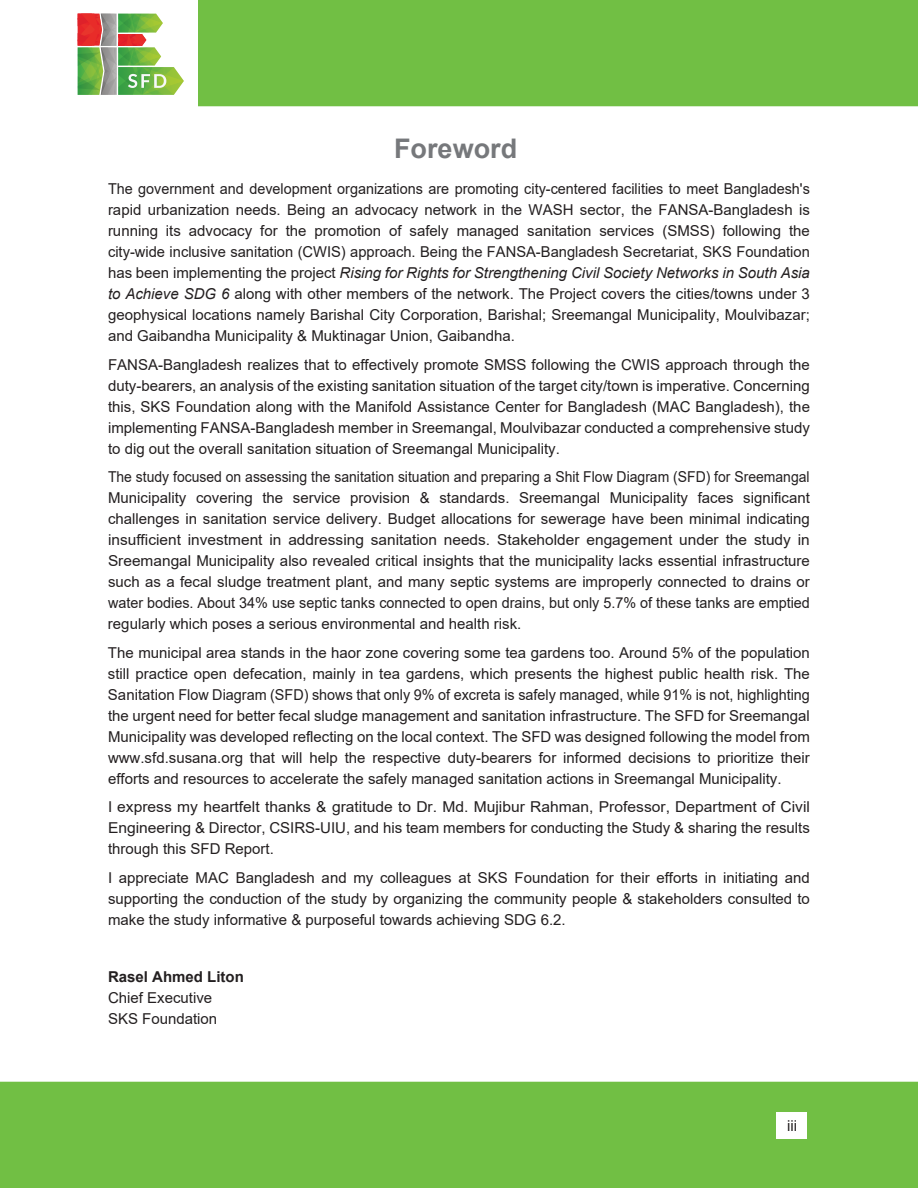
<style>
.page{position:relative;width:918px;height:1188px;background:#fff}
.page>*{position:absolute;margin:0;border:0;box-sizing:border-box;transform-origin:0 0}
.t1{font:700 27px "Arial";color:#76787b}
.t2{font:15px/21px "Arial";color:#231f20;text-align:justify}
.t3{font:15px/21px "Arial";color:#231f20;text-align:justify;scale:.93 1}
.t4{font:15px/21px "Arial";color:#231f20;text-align:justify;scale:.96 1}
.t5{font:700 15px "Arial";color:#231f20}
.s1{font-style:italic}
</style>
<div class="page">
<div style="left:0;top:1082px;width:918px;height:106px;background:#71bf44"></div>
<div style="left:198px;top:0;width:720px;height:106px;background:#71bf44"></div>
<svg style="left:77px;top:13px;width:107px;height:82px"></svg>
<div style="left:777px;top:1112px;width:30px;height:27px;background:#fff"></div>
<h1 class="t1" style="left:394px;top:129px;width:125px">Foreword</h1>
<p class="t4" style="left:108px;top:178px;width:733px">The government and development organizations are promoting city-centered facilities to meet Bangladesh's rapid urbanization needs. Being an advocacy network in the WASH sector, the FANSA-Bangladesh is running its advocacy for the promotion of safely managed sanitation services (SMSS) following the city-wide inclusive sanitation (CWIS) approach. Being the FANSA-Bangladesh Secretariat, SKS Foundation has been implementing the project <span class="s1">Rising for Rights for Strengthening Civil Society Networks in South Asia to Achieve SDG 6</span> along with other members of the network. The Project covers the cities/towns under 3 geophysical locations namely Barishal City Corporation, Barishal; Sreemangal Municipality, Moulvibazar; and Gaibandha Municipality &amp; Muktinagar Union, Gaibandha.</p>
<p class="t2" style="left:108px;top:354px;width:704px">FANSA-Bangladesh realizes that to effectively promote SMSS following the CWIS approach through the duty-bearers, an analysis of the existing sanitation situation of the target city/town is imperative. Concerning this, SKS Foundation along with the Manifold Assistance Center for Bangladesh (MAC Bangladesh), the implementing FANSA-Bangladesh member in Sreemangal, Moulvibazar conducted a comprehensive study to dig out the overall sanitation situation of Sreemangal Municipality.</p>
<p class="t3" style="left:108px;top:466px;width:756px">The study focused on assessing the sanitation situation and preparing a Shit Flow Diagram (SFD) for Sreemangal Municipality covering the service provision &amp; standards. Sreemangal Municipality faces significant challenges in sanitation service delivery. Budget allocations for sewerage have been minimal indicating insufficient investment in addressing sanitation needs. Stakeholder engagement under the study in Sreemangal Municipality also revealed critical insights that the municipality lacks essential infrastructure such as a fecal sludge treatment plant, and many septic systems are improperly connected to drains or water bodies. About 34% use septic tanks connected to open drains, but only 5.7% of these tanks are emptied regularly which poses a serious environmental and health risk.</p>
<p class="t2" style="left:108px;top:642px;width:704px">The municipal area stands in the haor zone covering some tea gardens too. Around 5% of the population still practice open defecation, mainly in tea gardens, which presents the highest public health risk. The Sanitation Flow Diagram (SFD) shows that only 9% of excreta is safely managed, while 91% is not, highlighting the urgent need for better fecal sludge management and sanitation infrastructure. The SFD for Sreemangal Municipality was developed reflecting on the local context. The SFD was designed following the model from www.sfd.susana.org that will help the respective duty-bearers for informed decisions to prioritize their efforts and resources to accelerate the safely managed sanitation actions in Sreemangal Municipality.</p>
<p class="t2" style="left:108px;top:796px;width:703px">I express my heartfelt thanks &amp; gratitude to Dr. Md. Mujibur Rahman, Professor, Department of Civil Engineering &amp; Director, CSIRS-UIU, and his team members for conducting the Study &amp; sharing the results through this SFD Report.</p>
<p class="t2" style="left:108px;top:867px;width:704px">I appreciate MAC Bangladesh and my colleagues at SKS Foundation for their efforts in initiating and supporting the conduction of the study by organizing the community people &amp; stakeholders consulted to make the study informative &amp; purposeful towards achieving SDG 6.2.</p>
<p class="t5" style="left:108px;top:966px;width:137px">Rasel Ahmed Liton</p>
<p class="t2" style="left:108px;top:987px;width:111px">Chief Executive<br>SKS Foundation</p>
<p class="t2" style="left:787px;top:1115px;width:11px">iii</p>
</div>
